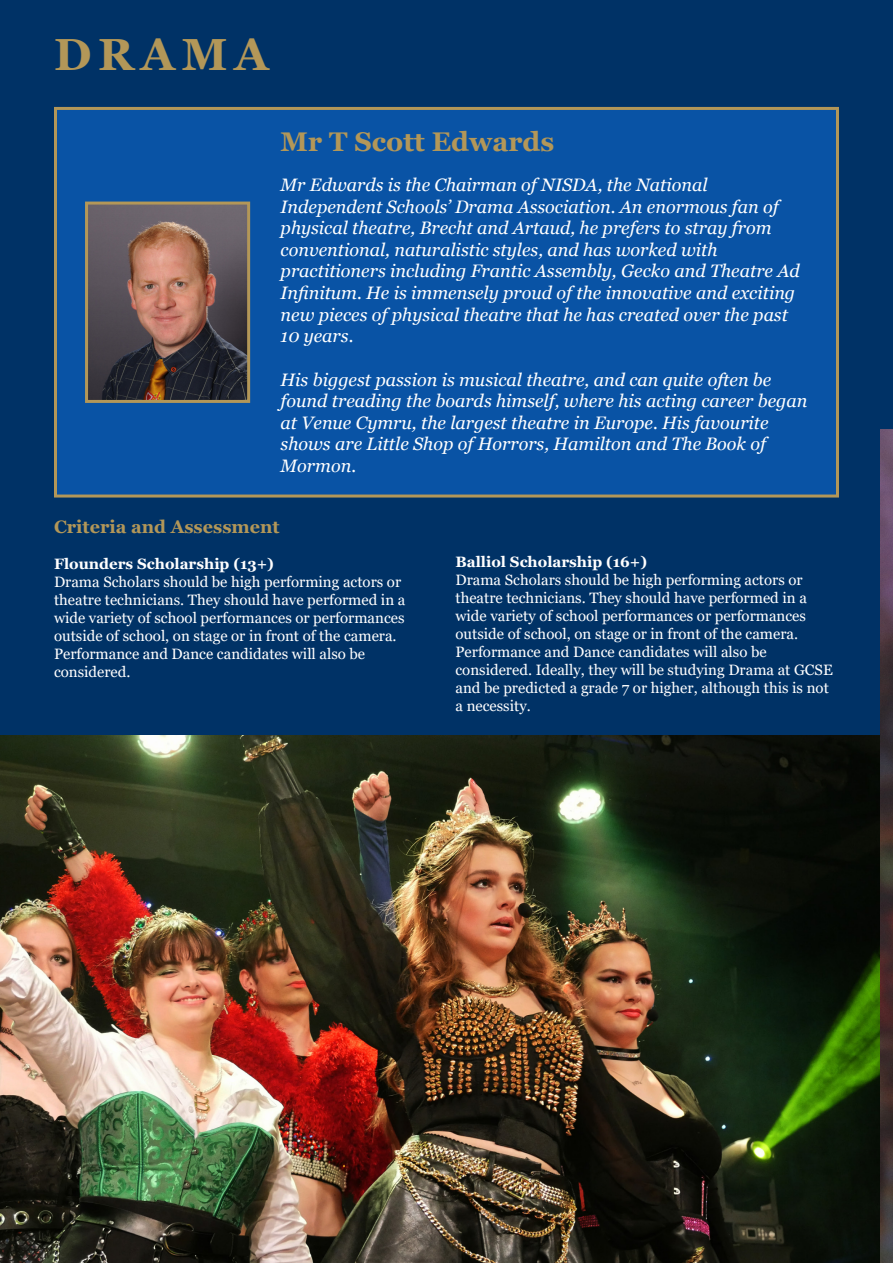
<style>
.page{position:relative;width:893px;height:1263px;background:#003266}
.page>*{position:absolute;margin:0;border:0;box-sizing:border-box;transform-origin:0 0}
.t1{font:700 45px "Georgia";letter-spacing:.15em;color:#b39758}
.t2{font:700 27px "Georgia";color:#b39758}
.t3{font:italic 18px "Georgia";color:#fff}
.t4{font:700 18px "Georgia";color:#b39758}
.t5{font:15px/18px "Georgia";color:#fff}
.t6{font:700 15px "Georgia";color:#fff}
</style>
<div class="page">
<div style="left:54px;top:107px;width:785px;height:390px;background:#0953a5;border:3px solid #b39758"></div>
<img style="left:0;top:736px;width:880px;height:527px">
<img style="left:880px;top:429px;width:13px;height:834px">
<img style="left:89px;top:206px;width:157px;height:193px">
<div style="left:85px;top:202px;width:165px;height:201px;border:3px solid #b39758"></div>
<p class="t1" style="left:54px;top:25px;width:216px">DRAMA</p>
<p class="t2" style="left:281px;top:125px;width:275px">Mr T Scott Edwards</p>
<p class="t3" style="left:281px;top:173px;width:428px">Mr Edwards is the Chairman of NISDA, the National</p>
<p class="t3" style="left:281px;top:195px;width:500px">Independent Schools’ Drama Association. An enormous fan of</p>
<p class="t3" style="left:281px;top:217px;width:492px">physical theatre, Brecht and Artaud, he prefers to stray from</p>
<p class="t3" style="left:281px;top:238px;width:439px">conventional, naturalistic styles, and has worked with</p>
<p class="t3" style="left:281px;top:260px;width:521px">practitioners including Frantic Assembly, Gecko and Theatre Ad</p>
<p class="t3" style="left:281px;top:281px;width:516px">Infinitum. He is immensely proud of the innovative and exciting</p>
<p class="t3" style="left:281px;top:303px;width:509px">new pieces of physical theatre that he has created over the past</p>
<p class="t3" style="left:281px;top:325px;width:74px">10 years.</p>
<p class="t3" style="left:281px;top:368px;width:492px">His biggest passion is musical theatre, and can quite often be</p>
<p class="t3" style="left:281px;top:389px;width:528px">found treading the boards himself, where his acting career began</p>
<p class="t3" style="left:281px;top:411px;width:490px">at Venue Cymru, the largest theatre in Europe. His favourite</p>
<p class="t3" style="left:281px;top:433px;width:487px">shows are Little Shop of Horrors, Hamilton and The Book of</p>
<p class="t3" style="left:281px;top:454px;width:77px">Mormon.</p>
<p class="t4" style="left:54px;top:515px;width:227px">Criteria and Assessment</p>
<p class="t6" style="left:54px;top:554px;width:222px">Flounders Scholarship (13+)</p>
<p class="t5" style="left:54px;top:573px;width:349px">Drama Scholars should be high performing actors or</p>
<p class="t5" style="left:54px;top:591px;width:353px">theatre technicians. They should have performed in a wide variety of school performances or performances</p>
<p class="t5" style="left:54px;top:627px;width:344px">outside of school, on stage or in front of the camera.</p>
<p class="t5" style="left:54px;top:645px;width:313px">Performance and Dance candidates will also be</p>
<p class="t5" style="left:54px;top:663px;width:78px">considered.</p>
<p class="t6" style="left:455px;top:552px;width:193px">Balliol Scholarship (16+)</p>
<p class="t5" style="left:455px;top:571px;width:349px">Drama Scholars should be high performing actors or</p>
<p class="t5" style="left:455px;top:589px;width:353px">theatre technicians. They should have performed in a wide variety of school performances or performances</p>
<p class="t5" style="left:455px;top:625px;width:344px">outside of school, on stage or in front of the camera.</p>
<p class="t5" style="left:455px;top:643px;width:313px">Performance and Dance candidates will also be</p>
<p class="t5" style="left:455px;top:661px;width:379px">considered. Ideally, they will be studying Drama at GCSE and be predicted a grade 7 or higher, although this is not a necessity.</p>
</div>
